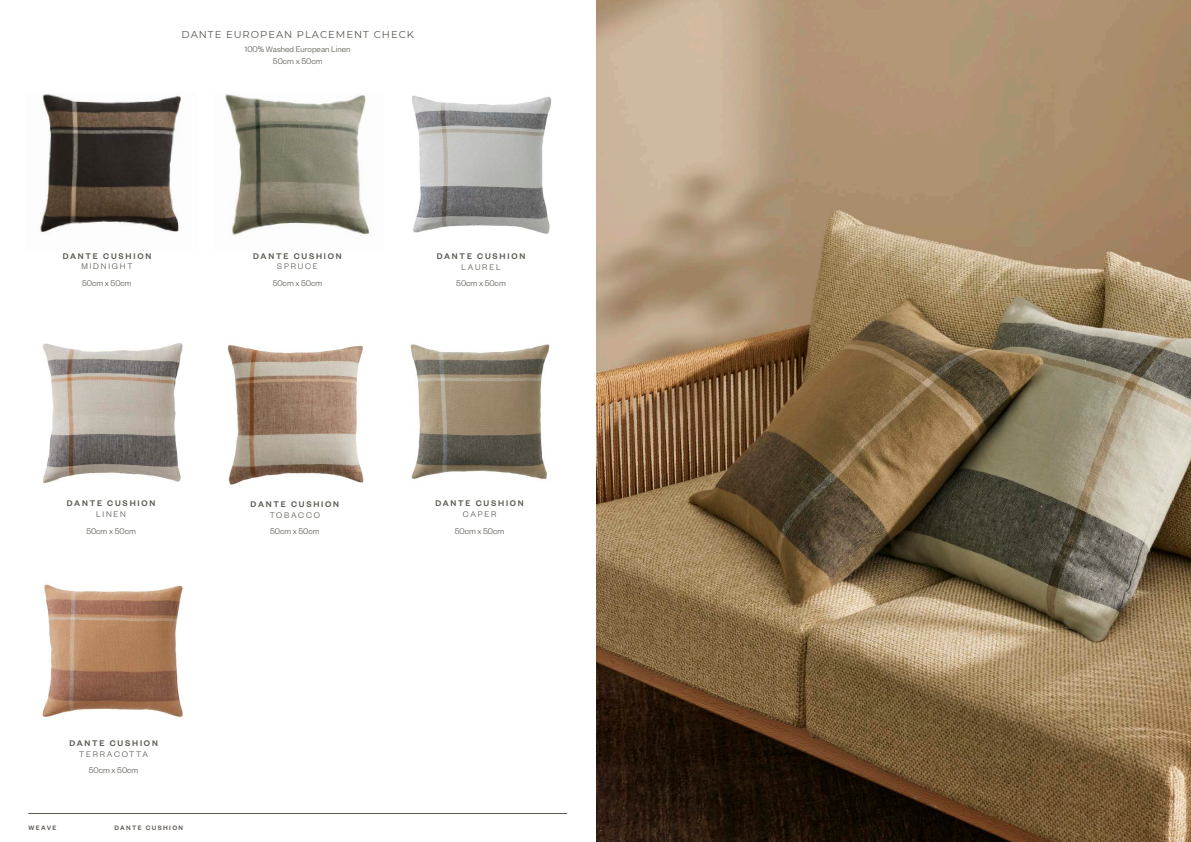
<style>
.page{position:relative;width:1191px;height:842px;background:#fff}
.page>*{position:absolute;margin:0;border:0;box-sizing:border-box;transform-origin:0 0}
.Heading{font:10px "Montserrat";letter-spacing:.1em;color:#5b5751}
.Body{font:300 9px "Founders Grotesk";color:#5b5751}
.Heading_2{font:500 9px "Founders Grotesk";letter-spacing:.2em;color:#5b5751}
.Heading_2-2{font:300 9px "Founders Grotesk";letter-spacing:.2em;color:#5b5751}
.t1{font:500 7px "Founders Grotesk";letter-spacing:.2em;color:#5b5751}
</style>
<div class="page">
<hr style="left:28px;top:813px;width:539px;height:1px;background:#5b5751">
<img style="left:412px;top:95px;width:140px;height:139px">
<img style="left:42px;top:343px;width:141px;height:141px">
<img style="left:42px;top:584px;width:141px;height:134px">
<img style="left:410px;top:344px;width:140px;height:135px">
<img style="left:227px;top:345px;width:137px;height:140px">
<img style="left:596px;top:0;width:595px;height:842px">
<img style="left:225px;top:94px;width:145px;height:141px">
<img style="left:40px;top:94px;width:141px;height:138px">
<p class="Heading" style="left:181px;top:28px;width:234px">DANTE EUROPEAN PLACEMENT CHECK</p>
<p class="Body" style="left:245px;top:44px;width:107px">100% Washed European Linen</p>
<p class="Body" style="left:273px;top:56px;width:51px">50cm x 50cm</p>
<p class="Heading_2" style="left:63px;top:250px;width:90px">DANTE CUSHION</p>
<p class="Heading_2-2" style="left:81px;top:261px;width:53px">MIDNIGHT</p>
<p class="Body" style="left:82px;top:277px;width:51px">50cm x 50cm</p>
<p class="Heading_2" style="left:253px;top:250px;width:90px">DANTE CUSHION</p>
<p class="Heading_2-2" style="left:277px;top:261px;width:42px">SPRUCE</p>
<p class="Body" style="left:273px;top:277px;width:51px">50cm x 50cm</p>
<p class="Heading_2" style="left:437px;top:251px;width:90px">DANTE CUSHION</p>
<p class="Heading_2-2" style="left:461px;top:262px;width:41px">LAUREL</p>
<p class="Body" style="left:456px;top:278px;width:51px">50cm x 50cm</p>
<p class="Heading_2" style="left:67px;top:498px;width:90px">DANTE CUSHION</p>
<p class="Heading_2-2" style="left:96px;top:509px;width:31px">LINEN</p>
<p class="Body" style="left:86px;top:525px;width:51px">50cm x 50cm</p>
<p class="Heading_2" style="left:251px;top:498px;width:90px">DANTE CUSHION</p>
<p class="Heading_2-2" style="left:270px;top:509px;width:52px">TOBACCO</p>
<p class="Body" style="left:270px;top:526px;width:51px">50cm x 50cm</p>
<p class="Heading_2" style="left:69px;top:738px;width:90px">DANTE CUSHION</p>
<p class="Heading_2-2" style="left:79px;top:748px;width:71px">TERRACOTTA</p>
<p class="Body" style="left:89px;top:765px;width:51px">50cm x 50cm</p>
<p class="t1" style="left:28px;top:823px;width:30px">WEAVE</p>
<p class="t1" style="left:114px;top:823px;width:70px">DANTE CUSHION</p>
<p class="Heading_2" style="left:435px;top:498px;width:90px">DANTE CUSHION</p>
<p class="Heading_2-2" style="left:463px;top:509px;width:35px">CAPER</p>
<p class="Body" style="left:455px;top:525px;width:51px">50cm x 50cm</p>
</div>
